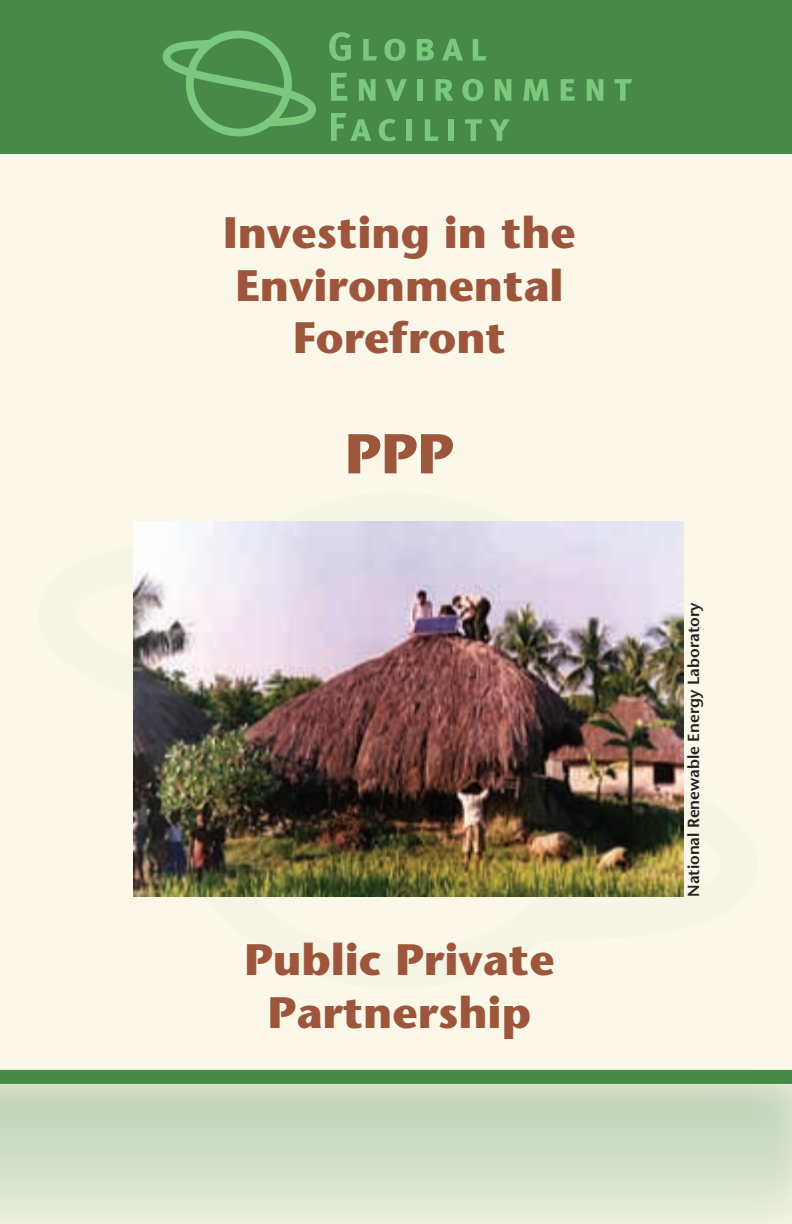
<style>
.page{position:relative;width:792px;height:1224px;background:#fbf8ea}
.page>*{position:absolute;margin:0;border:0;box-sizing:border-box;transform-origin:0 0}
.head_1{font:700 56px "Stone Sans";color:#9d563c}
.head_1-2{font:700 44px/52.8px "Stone Sans";color:#9d563c;text-align:center}
.head_1-3{font:600 16px "Stone Sans";color:#231f20}
</style>
<div class="page">
<div style="left:0;top:0;width:792px;height:154px;background:#478949"></div>
<svg style="left:163px;top:30px;width:153px;height:106px"></svg>
<svg style="left:329px;top:32px;width:22px;height:29px"></svg>
<svg style="left:363px;top:39px;width:14px;height:22px"></svg>
<svg style="left:384px;top:39px;width:21px;height:22px"></svg>
<svg style="left:417px;top:39px;width:17px;height:22px"></svg>
<svg style="left:442px;top:39px;width:21px;height:22px"></svg>
<svg style="left:473px;top:39px;width:13px;height:22px"></svg>
<svg style="left:331px;top:73px;width:16px;height:28px"></svg>
<svg style="left:359px;top:79px;width:17px;height:22px"></svg>
<svg style="left:386px;top:79px;width:21px;height:22px"></svg>
<div style="left:417px;top:79px;width:6px;height:22px;background:#7bc97e"></div>
<svg style="left:436px;top:79px;width:18px;height:22px"></svg>
<svg style="left:462px;top:79px;width:21px;height:22px"></svg>
<svg style="left:495px;top:79px;width:16px;height:22px"></svg>
<svg style="left:523px;top:79px;width:26px;height:22px"></svg>
<svg style="left:561px;top:79px;width:14px;height:22px"></svg>
<svg style="left:587px;top:79px;width:16px;height:22px"></svg>
<svg style="left:614px;top:79px;width:18px;height:22px"></svg>
<svg style="left:331px;top:113px;width:40px;height:28px"></svg>
<svg style="left:379px;top:119px;width:17px;height:22px"></svg>
<div style="left:406px;top:119px;width:6px;height:22px;background:#7bc97e"></div>
<svg style="left:425px;top:119px;width:14px;height:22px"></svg>
<div style="left:448px;top:119px;width:6px;height:22px;background:#7bc97e"></div>
<svg style="left:465px;top:119px;width:17px;height:22px"></svg>
<svg style="left:489px;top:119px;width:21px;height:22px"></svg>
<svg style="left:0;top:1069px;width:792px;height:155px;background:#d3dfc8"></svg>
<div style="left:0;top:1070px;width:792px;height:14px;background:#478949"></div>
<img style="left:134px;top:522px;width:550px;height:375px">
<p class="head_1-2" style="left:223px;top:206px;width:354px">Investing in the<br>Environmental<br>Forefront</p>
<p class="head_1" style="left:345px;top:420px;width:110px">PPP</p>
<p class="head_1-2" style="left:244px;top:933px;width:312px">Public Private<br>Partnership</p>
<p class="head_1-3" style="left:684px;top:897px;width:296px;rotate:-90deg">National Renewable Energy Laboratory</p>
</div>
